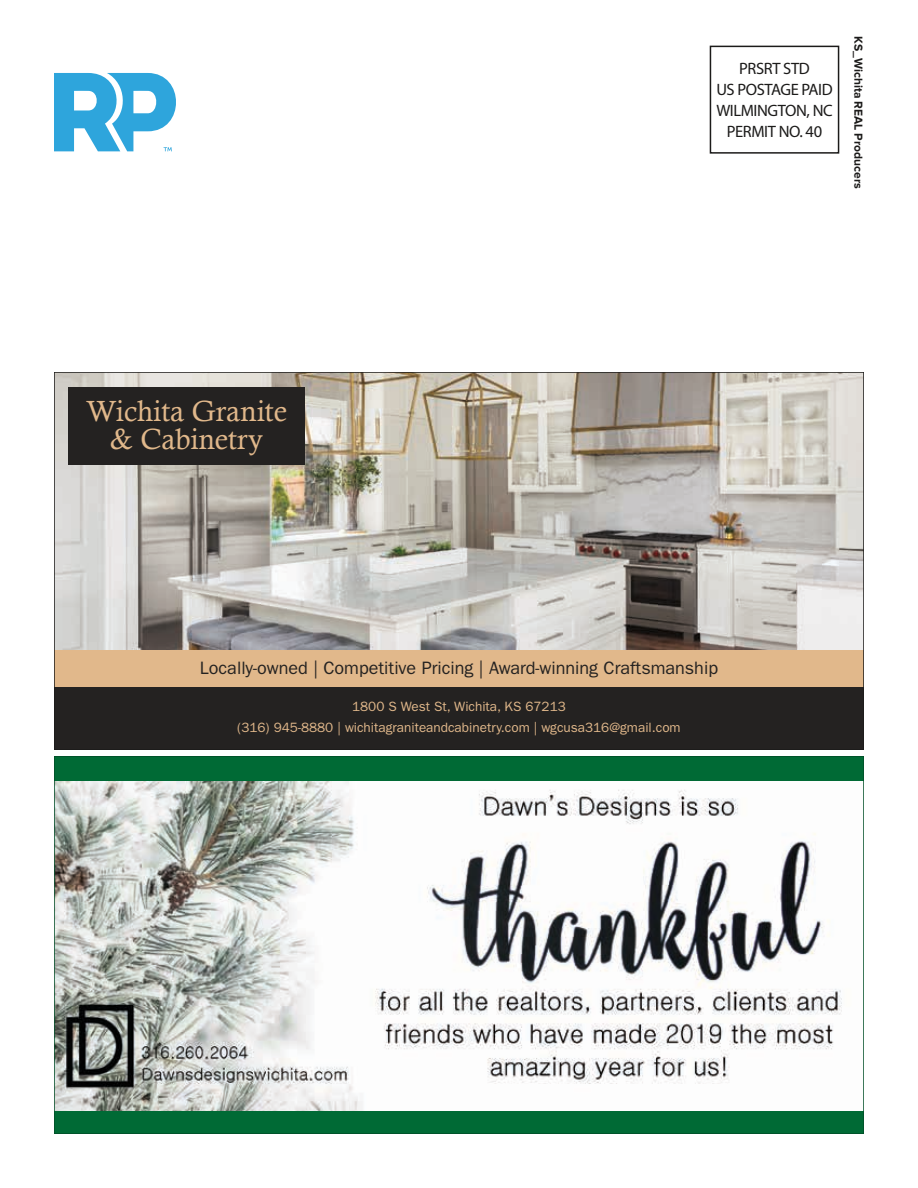
<style>
.page{position:relative;width:918px;height:1188px;background:#fff}
.page>*{position:absolute;margin:0;border:0;box-sizing:border-box;transform-origin:0 0}
.t1{font:29.25px/27.8px "Calisto";color:#e1b88b;text-align:center}
.t2{font:18px "ITC Franklin Gothic Std";color:#242221}
.t3{font:16.5px/21px "Myriad Pro";letter-spacing:-.025em;color:#1c1b1a;text-align:center}
.t4{font:13.5px/20.7px "ITC Franklin Gothic Std";color:#e1b88b;text-align:center}
.t5{font:700 12px "Proxima Nova";color:#1c1b1a}
</style>
<div class="page">
<svg style="left:54px;top:73px;width:122px;height:78px"></svg>
<div style="left:54px;top:756px;width:810px;height:378px;background:#006a35"></div>
<img style="left:57px;top:782px;width:804px;height:329px">
<div style="left:54px;top:756px;width:810px;height:378px;border:2px solid #004e27"></div>
<svg style="left:54px;top:372px;width:810px;height:378px;background:#9b948a"></svg>
<div style="left:710px;top:46px;width:129px;height:108px;border:2px solid #1c1b1a"></div>
<p class="t3" style="left:716px;top:58px;width:118px">PRSRT STD<br>US POSTAGE PAID<br>WILMINGTON, NC<br>PERMIT NO. 40</p>
<p class="t5" style="left:864px;top:36px;width:154px;rotate:90deg">KS_Wichita REAL Producers</p>
<h1 class="t1" style="left:86px;top:397px;width:202px">Wichita Granite &amp; Cabinetry</h1>
<h2 class="t2" style="left:200px;top:657px;width:520px">Locally-owned | Competitive Pricing | Award-winning Craftsmanship</h2>
<p class="t4" style="left:237px;top:697px;width:445px">1800 S West St, Wichita, KS 67213<br>(316) 945-8880 | wichitagraniteandcabinetry.com | wgcusa316@gmail.com</p>
</div>
